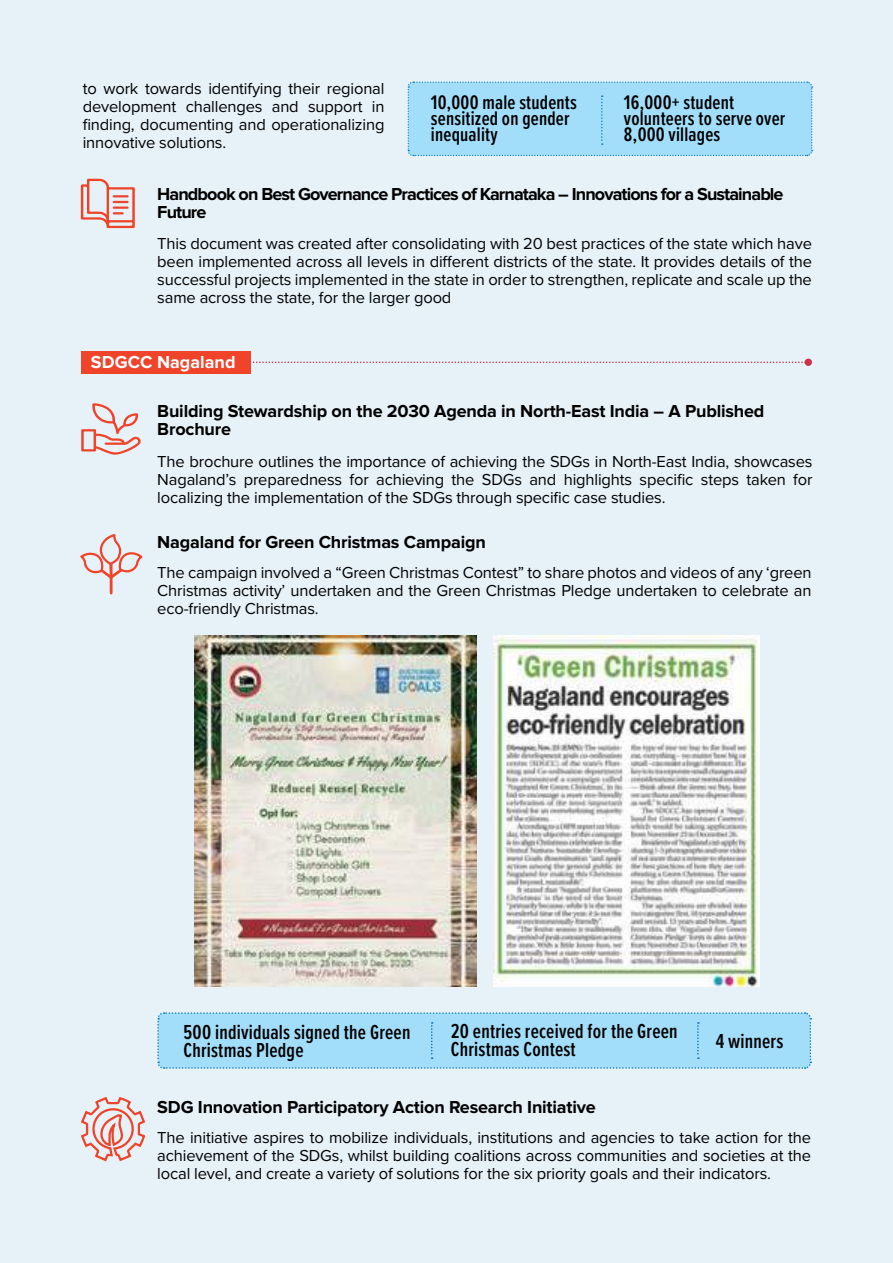
<style>
.page{position:relative;width:893px;height:1263px;background:#e6f2f8}
.page>*{position:absolute;margin:0;border:0;box-sizing:border-box;transform-origin:0 0}
.t1{font:600 21px/18px "Proxima Nova Ex Cn";letter-spacing:.01em;color:#000}
.t2{font:600 20.4px/16px "Proxima Nova Ex Cn";letter-spacing:.01em;color:#000}
.t3{font:700 18px/18px "Proxima Nova";letter-spacing:-.01em;color:#000}
.t4{font:700 18px/18px "Proxima Nova";letter-spacing:-.05em;color:#000}
.t5{font:700 18px "Proxima Nova";color:#fff}
.t6{font:16.5px/18px "Proxima Nova";letter-spacing:-.01em;color:#000;text-align:justify}
</style>
<div class="page">
<div style="left:81px;top:351px;width:169px;height:22px;background:#ef432a"></div>
<img style="left:194px;top:636px;width:283px;height:350px">
<img style="left:494px;top:636px;width:265px;height:350px">
<svg style="left:81px;top:403px;width:60px;height:52px"></svg>
<svg style="left:80px;top:534px;width:63px;height:60px"></svg>
<div style="left:157px;top:1012px;width:655px;height:57px;background:#a2ddf9"></div>
<svg style="left:407px;top:81px;width:406px;height:76px;background:#a2dcf8"></svg>
<svg style="left:81px;top:179px;width:54px;height:49px"></svg>
<svg style="left:81px;top:1097px;width:65px;height:65px"></svg>
<p class="t6" style="left:83px;top:79px;width:303px">to work towards identifying their regional development challenges and support in finding, documenting and operationalizing innovative solutions.</p>
<p class="t2" style="left:431px;top:94px;width:147px">10,000 male students sensitized on gender inequality</p>
<p class="t2" style="left:624px;top:94px;width:163px">16,000+ student volunteers to serve over<br>8,000 villages</p>
<p class="t4" style="left:157px;top:185px;width:628px">Handbook on Best Governance Practices of Karnataka – Innovations for a Sustainable<br>Future</p>
<p class="t6" style="left:157px;top:234px;width:656px">This document was created after consolidating with 20 best practices of the state which have been implemented across all levels in different districts of the state. It provides details of the successful projects implemented in the state in order to strengthen, replicate and scale up the same across the state, for the larger good</p>
<p class="t5" style="left:91px;top:354px;width:146px">SDGCC Nagaland</p>
<p class="t3" style="left:157px;top:403px;width:609px">Building Stewardship on the 2030 Agenda in North-East India – A Published<br>Brochure</p>
<p class="t6" style="left:157px;top:452px;width:657px">The brochure outlines the importance of achieving the SDGs in North-East India, showcases Nagaland’s preparedness for achieving the SDGs and highlights specific steps taken for localizing the implementation of the SDGs through specific case studies.</p>
<p class="t3" style="left:157px;top:534px;width:330px">Nagaland for Green Christmas Campaign</p>
<p class="t6" style="left:157px;top:563px;width:656px">The campaign involved a “Green Christmas Contest” to share photos and videos of any ‘green Christmas activity’ undertaken and the Green Christmas Pledge undertaken to celebrate an eco-friendly Christmas.</p>
<p class="t1" style="left:451px;top:1022px;width:228px">20 entries received for the Green<br>Christmas Contest</p>
<p class="t1" style="left:184px;top:1022px;width:228px">500 individuals signed the Green<br>Christmas Pledge</p>
<p class="t1" style="left:716px;top:1031px;width:69px">4 winners</p>
<p class="t3" style="left:157px;top:1098px;width:440px">SDG Innovation Participatory Action Research Initiative</p>
<p class="t6" style="left:157px;top:1127px;width:655px">The initiative aspires to mobilize individuals, institutions and agencies to take action for the achievement of the SDGs, whilst building coalitions across communities and societies at the local level, and create a variety of solutions for the six priority goals and their indicators.</p>
</div>
